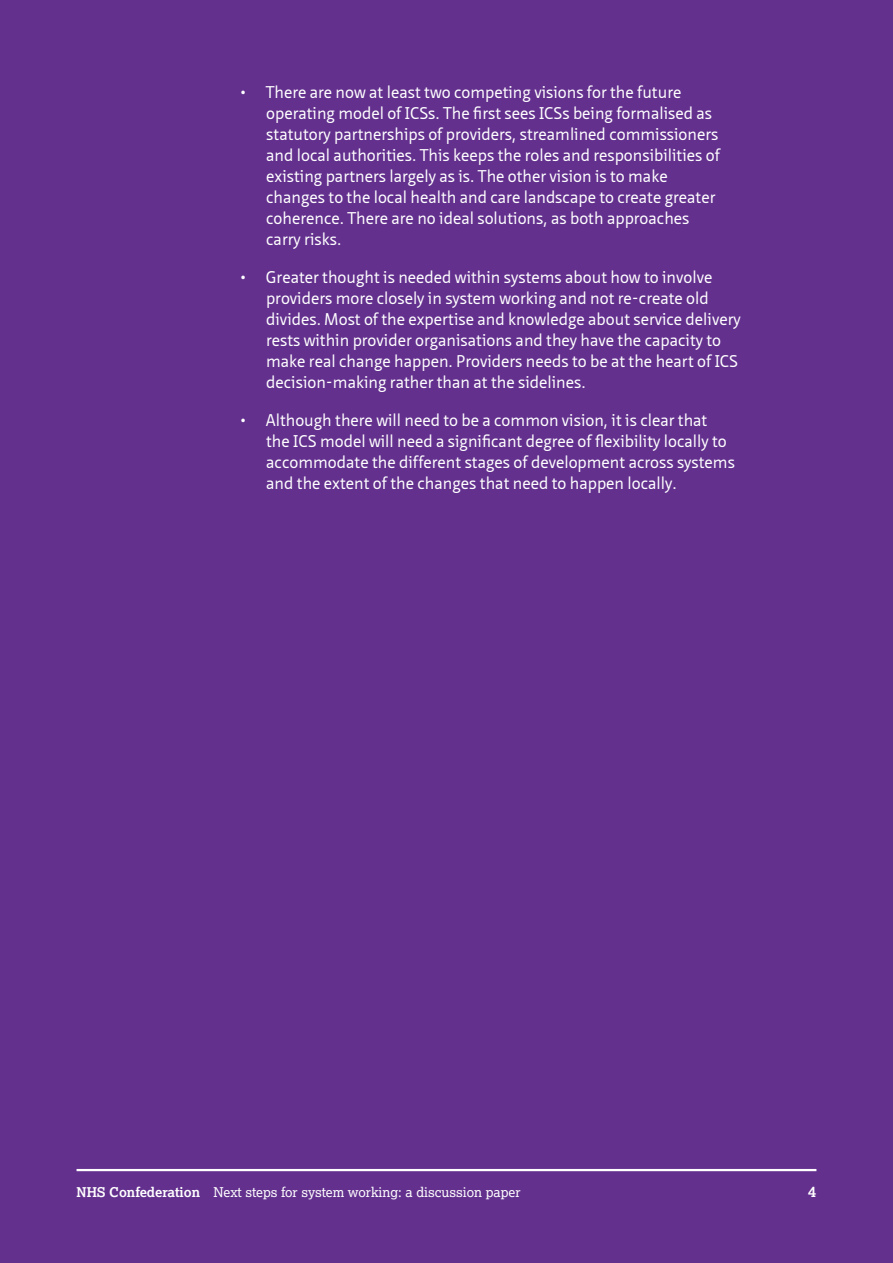
<style>
.page{position:relative;width:893px;height:1263px;background:#63308e}
.page>*{position:absolute;margin:0;border:0;box-sizing:border-box;transform-origin:0 0}
.Key_points_bullets{font:16.5px/21px "Neue Sans";color:#fff}
.t1{font:700 15px "Lexia";color:#fff}
.t2{font:13.5px "Lexia";color:#fff}
.s1{font-weight:700}
</style>
<div class="page">
<hr style="left:77px;top:1169px;width:739px;height:2px;background:#fff">
<p class="Key_points_bullets" style="left:266px;top:82px;width:455px;text-indent:-26px">• There are now at least two competing visions for the future operating model of ICSs. The first sees ICSs being formalised as statutory partnerships of providers, streamlined commissioners and local authorities. This keeps the roles and responsibilities of existing partners largely as is. The other vision is to make changes to the local health and care landscape to create greater coherence. There are no ideal solutions, as both approaches carry risks.</p>
<p class="Key_points_bullets" style="left:266px;top:267px;width:476px;text-indent:-26px">• Greater thought is needed within systems about how to involve providers more closely in system working and not re-create old divides. Most of the expertise and knowledge about service delivery rests within provider organisations and they have the capacity to make real change happen. Providers needs to be at the heart of ICS decision-making rather than at the sidelines.</p>
<p class="Key_points_bullets" style="left:266px;top:410px;width:470px;text-indent:-26px">• Although there will need to be a common vision, it is clear that the ICS model will need a significant degree of flexibility locally to accommodate the different stages of development across systems and the extent of the changes that need to happen locally.</p>
<p class="t2" style="left:77px;top:1183px;width:445px"><span class="s1">NHS Confederation</span> Next steps for system working: a discussion paper</p>
<p class="t1" style="left:808px;top:1182px;width:10px">4</p>
</div>
